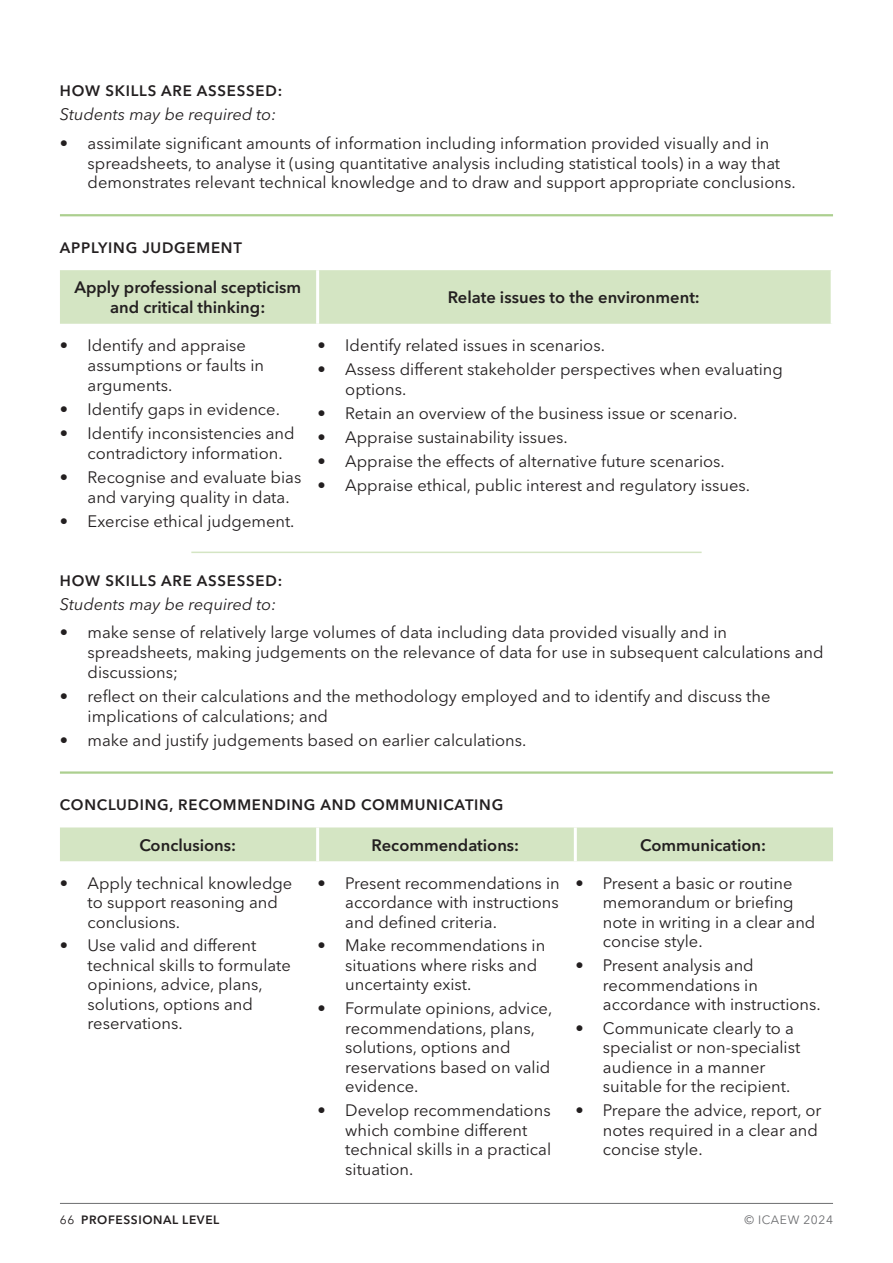
<style>
.page{position:relative;width:893px;height:1263px;background:#fff}
.page>*{position:absolute;margin:0;border:0;box-sizing:border-box;transform-origin:0 0}
.t1{font:16.5px/19.5px "Avenir Next LT Pro";color:#231f20}
.t2{font:600 16.5px/19.8px "Avenir Next LT Pro";color:#231f20;text-align:center}
.t3{font:italic 16.5px "Avenir Next LT Pro";color:#231f20}
.t4{font:600 15px "Avenir Next LT Pro";letter-spacing:.05em;color:#231f20}
.t5{font:600 12px "Avenir Next LT Pro";letter-spacing:.05em;color:#231f20}
.t6{font:12px "Avenir Next LT Pro";letter-spacing:.05em;color:#6c6d70}
.s1{font-weight:400}
</style>
<div class="page">
<hr style="left:60px;top:1203px;width:773px;height:1px;background:#6c6d70">
<div style="left:60px;top:270px;width:771px;height:54px;background:#d4e5c3"></div>
<hr style="left:316px;top:270px;width:3px;height:54px;background:#fff">
<div style="left:60px;top:827px;width:773px;height:34px;background:#d4e5c3"></div>
<hr style="left:316px;top:827px;width:3px;height:34px;background:#fff">
<hr style="left:574px;top:827px;width:3px;height:34px;background:#fff">
<hr style="left:60px;top:214px;width:773px;height:2px;background:#accf8f">
<hr style="left:191px;top:552px;width:511px;height:1px;background:#d4e5c3">
<hr style="left:60px;top:771px;width:773px;height:3px;background:#accf8f">
<p class="t4" style="left:60px;top:82px;width:224px">HOW SKILLS ARE ASSESSED:</p>
<p class="t3" style="left:60px;top:105px;width:218px">Students may be required to:</p>
<p class="t1" style="left:88px;top:133px;width:709px;text-indent:-28px">• assimilate significant amounts of information including information provided visually and in spreadsheets, to analyse it (using quantitative analysis including statistical tools) in a way that demonstrates relevant technical knowledge and to draw and support appropriate conclusions.</p>
<p class="t4" style="left:60px;top:239px;width:183px">APPLYING JUDGEMENT</p>
<p class="t2" style="left:74px;top:278px;width:228px">Apply professional scepticism and critical thinking:</p>
<p class="t2" style="left:448px;top:287px;width:254px">Relate issues to the environment:</p>
<p class="t1" style="left:88px;top:335px;width:178px;text-indent:-28px">• Identify and appraise assumptions or faults in arguments.</p>
<p class="t1" style="left:60px;top:399px;width:221px">• Identify gaps in evidence.</p>
<p class="t1" style="left:88px;top:423px;width:209px;text-indent:-28px">• Identify inconsistencies and contradictory information.</p>
<p class="t1" style="left:88px;top:467px;width:215px;text-indent:-28px">• Recognise and evaluate bias and varying quality in data.</p>
<p class="t1" style="left:60px;top:511px;width:236px">• Exercise ethical judgement.</p>
<p class="t1" style="left:318px;top:336px;width:289px">• Identify related issues in scenarios.</p>
<p class="t1" style="left:345px;top:360px;width:439px;text-indent:-28px">• Assess different stakeholder perspectives when evaluating options.</p>
<p class="t1" style="left:318px;top:404px;width:421px">• Retain an overview of the business issue or scenario.</p>
<p class="t1" style="left:318px;top:428px;width:252px">• Appraise sustainability issues.</p>
<p class="t1" style="left:318px;top:452px;width:409px">• Appraise the effects of alternative future scenarios.</p>
<p class="t1" style="left:318px;top:476px;width:434px">• Appraise ethical, public interest and regulatory issues.</p>
<p class="t4" style="left:60px;top:571px;width:224px">HOW SKILLS ARE ASSESSED:</p>
<p class="t3" style="left:60px;top:594px;width:218px">Students may be required to:</p>
<p class="t1" style="left:88px;top:622px;width:737px;text-indent:-28px">• make sense of relatively large volumes of data including data provided visually and in spreadsheets, making judgements on the relevance of data for use in subsequent calculations and discussions;</p>
<p class="t1" style="left:88px;top:686px;width:684px;text-indent:-28px">• reflect on their calculations and the methodology employed and to identify and discuss the implications of calculations; and</p>
<p class="t1" style="left:60px;top:730px;width:468px">• make and justify judgements based on earlier calculations.</p>
<p class="t4" style="left:60px;top:796px;width:445px">CONCLUDING, RECOMMENDING AND COMMUNICATING</p>
<p class="t2" style="left:139px;top:835px;width:98px">Conclusions:</p>
<p class="t2" style="left:372px;top:835px;width:149px">Recommendations:</p>
<p class="t2" style="left:640px;top:835px;width:127px">Communication:</p>
<p class="t1" style="left:88px;top:873px;width:206px;text-indent:-28px">• Apply technical knowledge to support reasoning and conclusions.</p>
<p class="t1" style="left:88px;top:936px;width:205px;text-indent:-28px">• Use valid and different technical skills to formulate opinions, advice, plans, solutions, options and reservations.</p>
<p class="t1" style="left:345px;top:873px;width:216px;text-align:justify;text-indent:-28px">• Present recommendations in accordance with instructions and defined criteria.</p>
<p class="t1" style="left:345px;top:936px;width:202px;text-indent:-28px">• Make recommendations in situations where risks and uncertainty exist.</p>
<p class="t1" style="left:345px;top:999px;width:209px;text-indent:-28px">• Formulate opinions, advice, recommendations, plans, solutions, options and reservations based on valid evidence.</p>
<p class="t1" style="left:345px;top:1100px;width:207px;text-indent:-28px">• Develop recommendations which combine different technical skills in a practical situation.</p>
<p class="t1" style="left:603px;top:873px;width:214px;text-indent:-28px">• Present a basic or routine memorandum or briefing note in writing in a clear and concise style.</p>
<p class="t1" style="left:603px;top:955px;width:219px;text-indent:-28px">• Present analysis and recommendations in accordance with instructions.</p>
<p class="t1" style="left:603px;top:1018px;width:199px;text-indent:-28px">• Communicate clearly to a specialist or non-specialist audience in a manner suitable for the recipient.</p>
<p class="t1" style="left:603px;top:1100px;width:220px;text-indent:-28px">• Prepare the advice, report, or notes required in a clear and concise style.</p>
<p class="t5" style="left:60px;top:1212px;width:161px"><span class="s1">66</span> PROFESSIONAL LEVEL</p>
<p class="t6" style="left:744px;top:1212px;width:90px">© ICAEW 2024</p>
</div>
